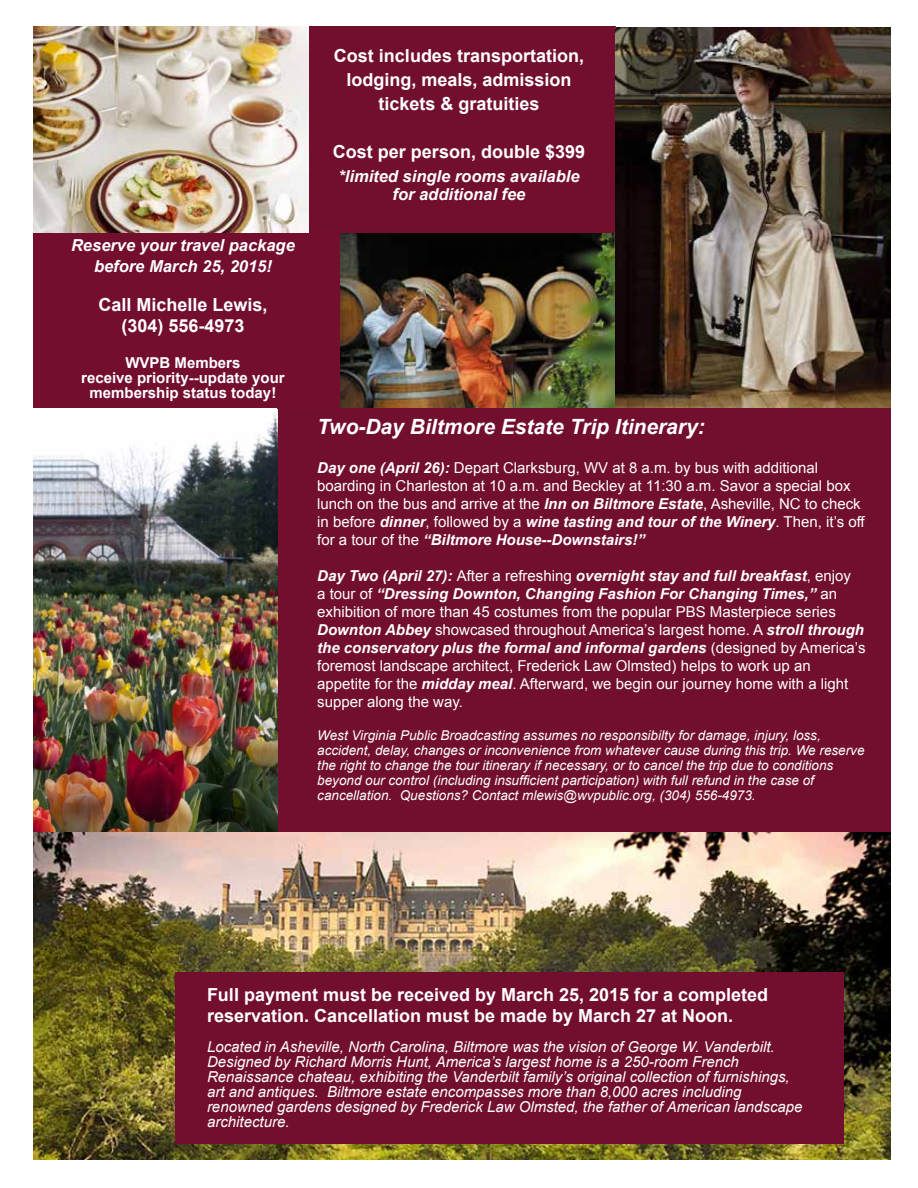
<style>
.page{position:relative;width:918px;height:1188px;background:#fff}
.page>*{position:absolute;margin:0;border:0;box-sizing:border-box;transform-origin:0 0}
.t1{font:italic 700 21px "Arial";color:#fff}
.t2{font:700 18px/21px "Arial";color:#fff;text-align:center}
.t3{font:italic 700 16.5px/18px "Arial";color:#fff;text-align:center}
.t4{font:15px/18px "Arial";color:#fff}
.t5{font:italic 15px/15px "Arial";color:#fff}
.t6{font:700 15px/15px "Arial";color:#fff;text-align:center}
.t7{font:italic 13.5px/15px "Arial";color:#fff}
.s1{font-weight:700;font-style:italic}
</style>
<div class="page">
<img style="left:340px;top:232px;width:275px;height:176px">
<img style="left:33px;top:832px;width:858px;height:327px">
<div style="left:33px;top:232px;width:307px;height:176px;background:#730e2e"></div>
<div style="left:176px;top:972px;width:668px;height:172px;background:#730f2e"></div>
<div style="left:278px;top:408px;width:613px;height:424px;background:#730f2e"></div>
<div style="left:309px;top:26px;width:306px;height:206px;background:#730f2e"></div>
<img style="left:33px;top:413px;width:245px;height:419px">
<img style="left:33px;top:26px;width:276px;height:206px">
<img style="left:615px;top:28px;width:276px;height:380px">
<p class="t3" style="left:71px;top:236px;width:225px;line-height:21px">Reserve your travel package before March 25, 2015!</p>
<p class="t2" style="left:98px;top:295px;width:171px">Call Michelle Lewis, (304) 556-4973</p>
<p class="t6" style="left:81px;top:356px;width:205px">WVPB Members<br>receive priority--update your membership status today!</p>
<p class="t2" style="left:334px;top:44px;width:252px;line-height:24px">Cost includes transportation, lodging, meals, admission tickets &amp; gratuities</p>
<p class="t2" style="left:333px;top:142px;width:254px">Cost per person, double $399</p>
<p class="t3" style="left:338px;top:168px;width:243px">*limited single rooms available for additional fee</p>
<h1 class="t1" style="left:317px;top:412px;width:389px">Two-Day Biltmore Estate Trip Itinerary:</h1>
<p class="t4" style="left:317px;top:458px;width:549px"><span class="s1">Day one (April 26):</span> Depart Clarksburg, WV at 8 a.m. by bus with additional boarding in Charleston at 10 a.m. and Beckley at 11:30 a.m. Savor a special box lunch on the bus and arrive at the <span class="s1">Inn on Biltmore Estate</span>, Asheville, NC to check in before <span class="s1">dinner</span>, followed by a <span class="s1">wine tasting and tour of the Winery</span>. Then, it’s off for a tour of the <span class="s1">“Biltmore House--Downstairs!”</span></p>
<p class="t4" style="left:317px;top:566px;width:550px"><span class="s1">Day Two (April 27):</span> After a refreshing <span class="s1">overnight stay and full breakfast</span>, enjoy<br>a tour of <span class="s1">“Dressing Downton, Changing Fashion For Changing Times,”</span> an exhibition of more than 45 costumes from the popular PBS Masterpiece series <span class="s1">Downton Abbey</span> showcased throughout America’s largest home. A <span class="s1">stroll through the conservatory plus the formal and informal gardens</span> (designed by America’s foremost landscape architect, Frederick Law Olmsted) helps to work up an appetite for the <span class="s1">midday meal</span>. Afterward, we begin our journey home with a light supper along the way.</p>
<p class="t7" style="left:317px;top:728px;width:549px">West Virginia Public Broadcasting assumes no responsibilty for damage, injury, loss, accident, delay, changes or inconvenience from whatever cause during this trip. We reserve the right to change the tour itinerary if necessary, or to cancel the trip due to conditions beyond our control (including insufficient participation) with full refund in the case of cancellation. Questions? Contact mlewis@wvpublic.org, (304) 556-4973.</p>
<p class="t2" style="left:207px;top:985px;width:563px;text-align:left">Full payment must be received by March 25, 2015 for a completed reservation. Cancellation must be made by March 27 at Noon.</p>
<p class="t5" style="left:207px;top:1040px;width:597px">Located in Asheville, North Carolina, Biltmore was the vision of George W. Vanderbilt.<br>Designed by Richard Morris Hunt, America’s largest home is a 250-room French Renaissance chateau, exhibiting the Vanderbilt family’s original collection of furnishings, art and antiques. Biltmore estate encompasses more than 8,000 acres including renowned gardens designed by Frederick Law Olmsted, the father of American landscape architecture.</p>
</div>
